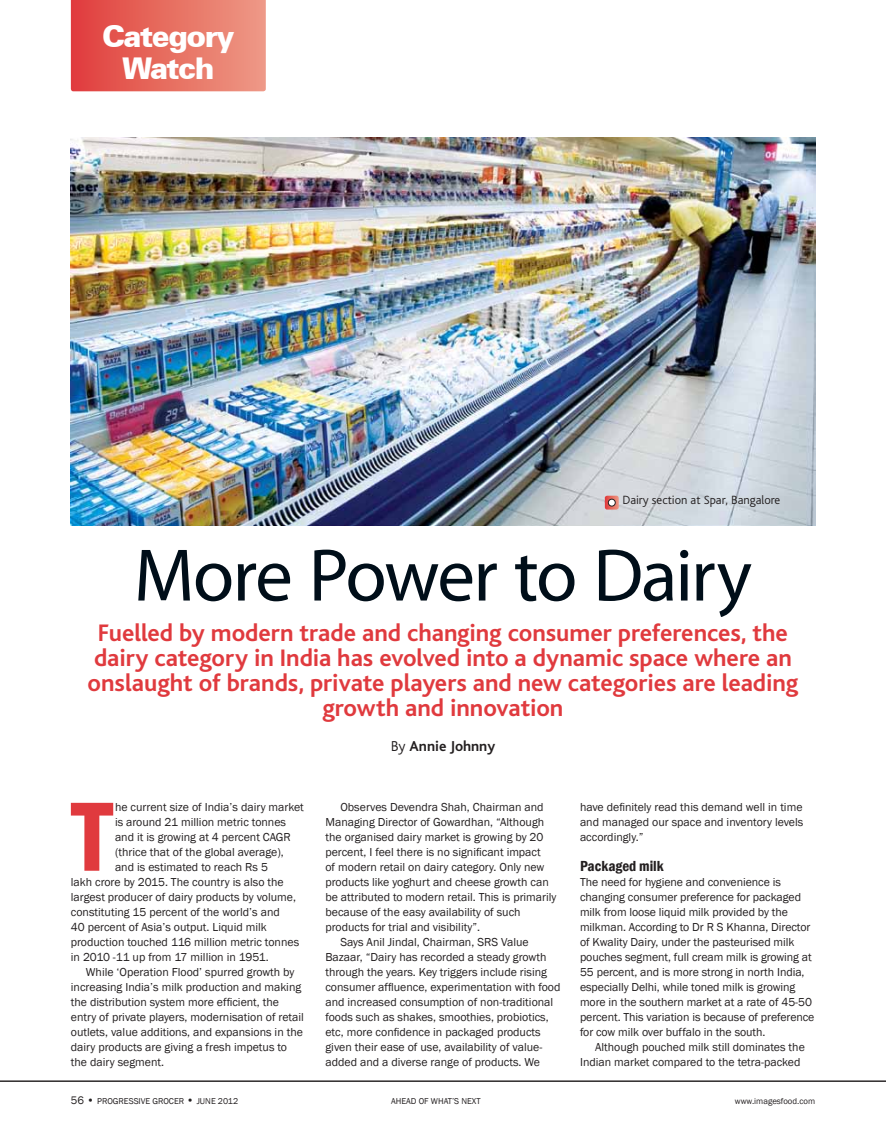
<style>
.page{position:relative;width:886px;height:1134px;background:#fff}
.page>*{position:absolute;margin:0;border:0;box-sizing:border-box;transform-origin:0 0}
.t1{font:600 condensed 101.88px "Franklin Gothic";color:#e03a3e}
.t2{font:75px "Myriad Pro";letter-spacing:-.025em;color:#000e19}
.t3{font:900 30px/32.5px "Zurich BT";color:#fff;text-align:center}
.t4{font:700 25px/25px "Bliss";letter-spacing:-.005em;color:#e03a3e;text-align:center}
.t5{font:700 15px "Bliss";color:#231f20}
.t6{font:600 condensed 15px "Franklin Gothic";color:#231f20}
.t7{font:300 12.5px "Bliss";color:#231f20}
.t8{font:11.88px/15px "Franklin Gothic";color:#231f20}
.t9{font:8.75px "Franklin Gothic";color:#231f20}
.s1{font-weight:300}
.s2{font-size:11.25px}
</style>
<div class="page">
<img style="left:71px;top:137px;width:744px;height:388px">
<svg style="left:71px;top:0;width:195px;height:91px;background:#e76c61"></svg>
<hr style="left:0;top:1081px;width:886px;height:1px;background:#231f20">
<svg style="left:605px;top:496px;width:14px;height:14px"></svg>
<div style="left:608px;top:499px;width:7px;height:7px;background:#fff;border-radius:50%"></div>
<div style="left:608px;top:499px;width:7px;height:7px;border:1px solid #231f20;border-radius:50%"></div>
<h3 class="t3" style="left:102px;top:20px;width:134px">Category<br>Watch</h3>
<p class="t7" style="left:622px;top:493px;width:159px">Dairy section at Spar, Bangalore</p>
<h2 class="t2" style="left:134px;top:529px;width:619px">More Power to Dairy</h2>
<h3 class="t4" style="left:88px;top:621px;width:712px">Fuelled by modern trade and changing consumer preferences, the dairy category in India has evolved into a dynamic space where an onslaught of brands, private players and new categories are leading growth and innovation</h3>
<h1 class="t1" style="left:72px;top:769px;width:41px">T</h1>
<p class="t8" style="left:115px;top:799px;width:190px">he current size of India’s dairy market</p>
<p class="t8" style="left:115px;top:814px;width:173px">is around 21 million metric tonnes</p>
<p class="t8" style="left:115px;top:829px;width:177px">and it is growing at 4 percent CAGR</p>
<p class="t8" style="left:115px;top:844px;width:170px">(thrice that of the global average),</p>
<p class="t8" style="left:115px;top:859px;width:154px">and is estimated to reach Rs 5</p>
<p class="t8" style="left:71px;top:874px;width:214px">lakh crore by 2015. The country is also the</p>
<p class="t8" style="left:71px;top:889px;width:227px">largest producer of dairy products by volume,</p>
<p class="t8" style="left:71px;top:904px;width:210px">constituting 15 percent of the world’s and</p>
<p class="t8" style="left:71px;top:919px;width:197px">40 percent of Asia’s output. Liquid milk</p>
<p class="t8" style="left:71px;top:934px;width:230px">production touched 116 million metric tonnes</p>
<p class="t8" style="left:71px;top:949px;width:199px">in 2010 -11 up from 17 million in 1951.</p>
<p class="t8" style="left:86px;top:964px;width:210px">While ‘Operation Flood’ spurred growth by</p>
<p class="t8" style="left:71px;top:979px;width:232px">increasing India’s milk production and making</p>
<p class="t8" style="left:71px;top:994px;width:210px">the distribution system more efficient, the</p>
<p class="t8" style="left:71px;top:1009px;width:235px">entry of private players, modernisation of retail</p>
<p class="t8" style="left:71px;top:1024px;width:234px">outlets, value additions, and expansions in the</p>
<p class="t8" style="left:71px;top:1039px;width:218px">dairy products are giving a fresh impetus to</p>
<p class="t8" style="left:71px;top:1054px;width:95px">the dairy segment.</p>
<p class="t5" style="left:391px;top:738px;width:106px"><span class="s1">By</span> Annie Johnny</p>
<p class="t8" style="left:340px;top:799px;width:205px">Observes Devendra Shah, Chairman and</p>
<p class="t8" style="left:325px;top:814px;width:220px">Managing Director of Gowardhan, “Although</p>
<p class="t8" style="left:325px;top:829px;width:220px">the organised dairy market is growing by 20</p>
<p class="t8" style="left:325px;top:844px;width:217px">percent, I feel there is no significant impact</p>
<p class="t8" style="left:325px;top:859px;width:220px">of modern retail on dairy category. Only new</p>
<p class="t8" style="left:325px;top:874px;width:225px">products like yoghurt and cheese growth can</p>
<p class="t8" style="left:325px;top:889px;width:233px">be attributed to modern retail. This is primarily</p>
<p class="t8" style="left:325px;top:904px;width:197px">because of the easy availability of such</p>
<p class="t8" style="left:325px;top:919px;width:156px">products for trial and visibility”.</p>
<p class="t8" style="left:340px;top:934px;width:190px">Says Anil Jindal, Chairman, SRS Value</p>
<p class="t8" style="left:325px;top:949px;width:222px">Bazaar, “Dairy has recorded a steady growth</p>
<p class="t8" style="left:325px;top:964px;width:223px">through the years. Key triggers include rising</p>
<p class="t8" style="left:325px;top:979px;width:237px">consumer affluence, experimentation with food</p>
<p class="t8" style="left:325px;top:994px;width:229px">and increased consumption of non-traditional</p>
<p class="t8" style="left:325px;top:1009px;width:225px">foods such as shakes, smoothies, probiotics,</p>
<p class="t8" style="left:325px;top:1024px;width:217px">etc, more confidence in packaged products</p>
<p class="t8" style="left:325px;top:1039px;width:218px">given their ease of use, availability of value-</p>
<p class="t8" style="left:325px;top:1054px;width:216px">added and a diverse range of products. We</p>
<p class="t8" style="left:580px;top:799px;width:225px;text-align:justify">have definitely read this demand well in time and managed our space and inventory levels accordingly.”</p>
<p class="t6" style="left:580px;top:856px;width:85px">Packaged milk</p>
<p class="t8" style="left:580px;top:874px;width:236px">The need for hygiene and convenience is changing consumer preference for packaged milk from loose liquid milk provided by the milkman. According to Dr R S Khanna, Director of Kwality Dairy, under the pasteurised milk pouches segment, full cream milk is growing at 55 percent, and is more strong in north India, especially Delhi, while toned milk is growing more in the southern market at a rate of 45-50 percent. This variation is because of preference for cow milk over buffalo in the south.</p>
<p class="t8" style="left:580px;top:1039px;width:226px;text-indent:15px">Although pouched milk still dominates the<br>Indian market compared to the tetra-packed</p>
<p class="t9" style="left:71px;top:1096px;width:169px"><span class="s2">56 •</span> PROGRESSIVE GROCER <span class="s2">•</span> June 2012</p>
<p class="t9" style="left:391px;top:1096px;width:91px">AHEAD OF WHAT’S N EXT</p>
<p class="t9" style="left:735px;top:1096px;width:82px">www.imagesfood.com</p>
</div>
